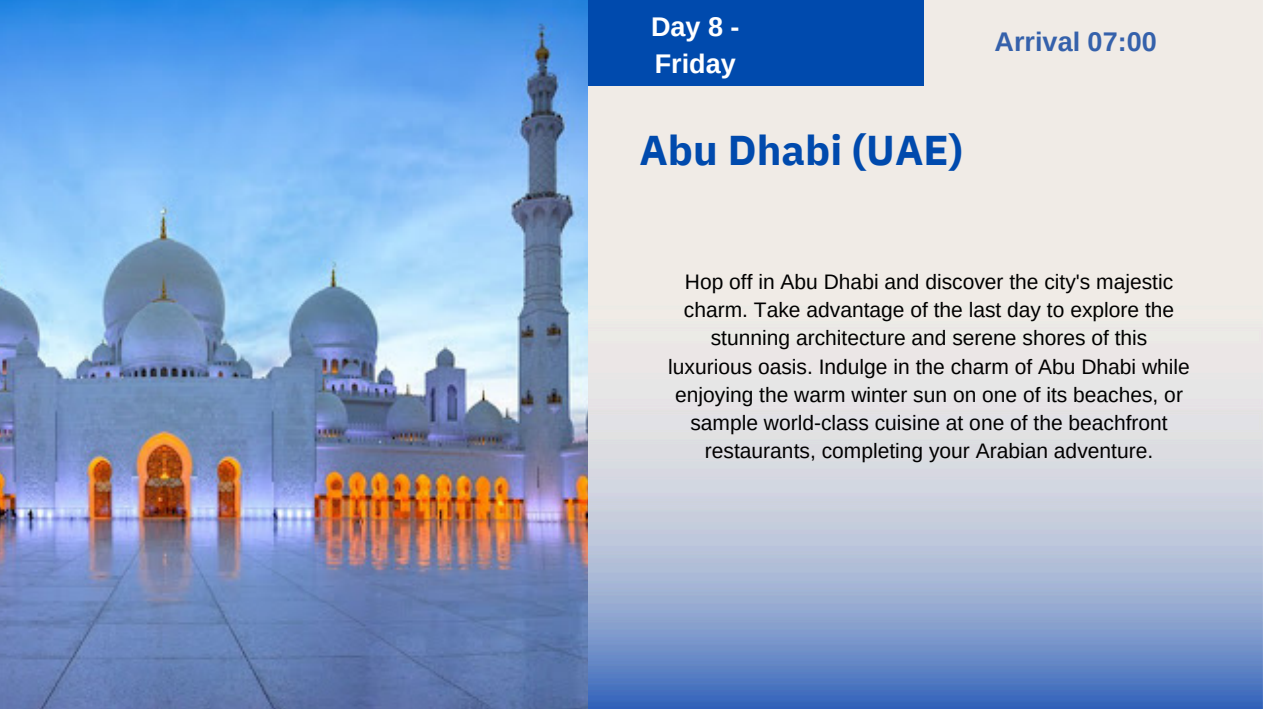
<style>
.page{position:relative;width:1263px;height:709px;background:#fff}
.page>*{position:absolute;margin:0;border:0;box-sizing:border-box;transform-origin:0 0}
.t1{font:700 41.55px "IBM Plex Sans";color:#004aad}
.t2{font:700 27px "Arimo";color:#3561ab}
.t3{font:700 27px/37.2px "Arimo";color:#fff}
.t4{font:21px/28.2px "Arimo";color:#000;text-align:center}
</style>
<div class="page">
<img style="left:587px;top:0;width:675px;height:709px">
<div style="left:587px;top:0;width:336px;height:86px;background:#004aad"></div>
<img style="left:0;top:0;width:587px;height:709px">
<h2 class="t3" style="left:651px;top:8px;width:90px">Day 8 -<br>Friday</h2>
<h1 class="t1" style="left:639px;top:123px;width:325px">Abu Dhabi (UAE)</h1>
<h2 class="t2" style="left:994px;top:27px;width:163px">Arrival 07:00</h2>
<p class="t4" style="left:668px;top:268px;width:523px">Hop off in Abu Dhabi and discover the city's majestic charm. Take advantage of the last day to explore the stunning architecture and serene shores of this luxurious oasis. Indulge in the charm of Abu Dhabi while enjoying the warm winter sun on one of its beaches, or sample world-class cuisine at one of the beachfront restaurants, completing your Arabian adventure.</p>
</div>
